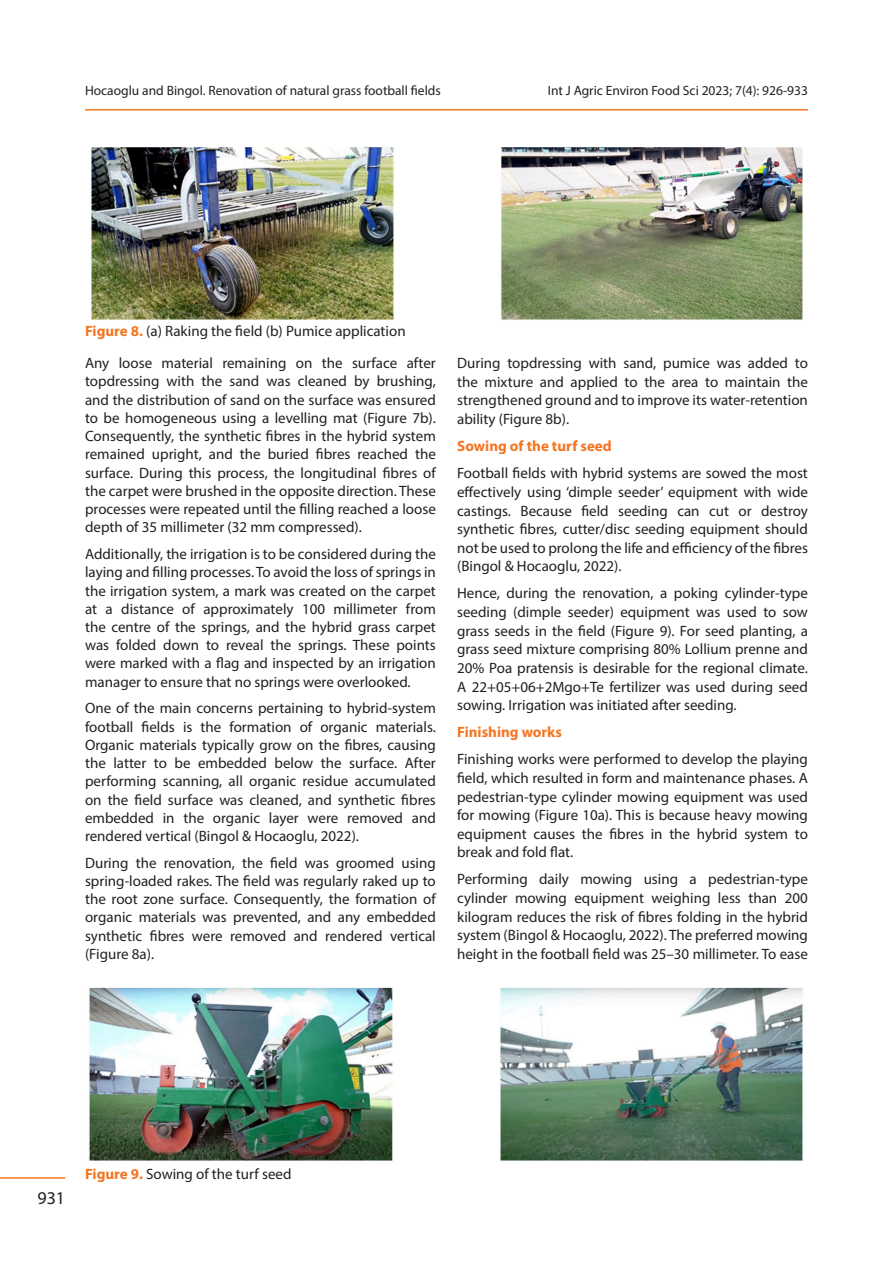
<style>
.page{position:relative;width:893px;height:1263px;background:#fff}
.page>*{position:absolute;margin:0;border:0;box-sizing:border-box;transform-origin:0 0}
.t1{font:18px "Myriad Pro";color:#231f20}
.t2{font:15px/18.3px "Myriad Pro";color:#231f20;text-align:justify}
.Els-body-text{font:700 15px "Myriad Pro";color:#f47521}
.t3{font:13.5px "Myriad Pro";color:#231f20}
.s1{font-weight:700;color:#f47521}
</style>
<div class="page">
<hr style="left:0;top:1177px;width:65px;height:2px;background:#f47521">
<hr style="left:85px;top:109px;width:723px;height:2px;background:#f47521">
<img style="left:91px;top:147px;width:712px;height:173px">
<img style="left:89px;top:987px;width:714px;height:174px">
<p class="t3" style="left:85px;top:82px;width:357px">Hocaoglu and Bingol. Renovation of natural grass football fields</p>
<p class="t3" style="left:548px;top:82px;width:262px">Int J Agric Environ Food Sci 2023; 7(4): 926-933</p>
<p class="t2" style="left:85px;top:321px;width:322px"><span class="s1">Figure 8.</span> (a) Raking the field (b) Pumice application</p>
<p class="t2" style="left:85px;top:354px;width:352px">Any loose material remaining on the surface after topdressing with the sand was cleaned by brushing, and the distribution of sand on the surface was ensured to be homogeneous using a levelling mat (Figure 7b).<br>Consequently, the synthetic fibres in the hybrid system remained upright, and the buried fibres reached the surface. During this process, the longitudinal fibres of the carpet were brushed in the opposite direction. These processes were repeated until the filling reached a loose depth of 35 millimeter (32 mm compressed).</p>
<p class="t2" style="left:85px;top:545px;width:352px">Additionally, the irrigation is to be considered during the laying and filling processes. To avoid the loss of springs in the irrigation system, a mark was created on the carpet at a distance of approximately 100 millimeter from the centre of the springs, and the hybrid grass carpet was folded down to reveal the springs. These points were marked with a flag and inspected by an irrigation manager to ensure that no springs were overlooked.</p>
<p class="t2" style="left:85px;top:699px;width:352px">One of the main concerns pertaining to hybrid-system football fields is the formation of organic materials.<br>Organic materials typically grow on the fibres, causing the latter to be embedded below the surface. After performing scanning, all organic residue accumulated on the field surface was cleaned, and synthetic fibres embedded in the organic layer were removed and rendered vertical (Bingol &amp; Hocaoglu, 2022).</p>
<p class="t2" style="left:85px;top:853px;width:352px">During the renovation, the field was groomed using spring-loaded rakes. The field was regularly raked up to the root zone surface. Consequently, the formation of organic materials was prevented, and any embedded synthetic fibres were removed and rendered vertical (Figure 8a).</p>
<p class="t2" style="left:457px;top:354px;width:352px">During topdressing with sand, pumice was added to the mixture and applied to the area to maintain the strengthened ground and to improve its water-retention ability (Figure 8b).</p>
<p class="Els-body-text" style="left:457px;top:436px;width:156px">Sowing of the turf seed</p>
<p class="t2" style="left:457px;top:464px;width:352px">Football fields with hybrid systems are sowed the most effectively using ‘dimple seeder’ equipment with wide castings. Because field seeding can cut or destroy synthetic fibres, cutter/disc seeding equipment should not be used to prolong the life and efficiency of the fibres (Bingol &amp; Hocaoglu, 2022).</p>
<p class="t2" style="left:457px;top:584px;width:352px">Hence, during the renovation, a poking cylinder-type seeding (dimple seeder) equipment was used to sow grass seeds in the field (Figure 9). For seed planting, a grass seed mixture comprising 80% Lollium prenne and 20% Poa pratensis is desirable for the regional climate.<br>A 22+05+06+2Mgo+Te fertilizer was used during seed sowing. Irrigation was initiated after seeding.</p>
<p class="Els-body-text" style="left:457px;top:722px;width:106px">Finishing works</p>
<p class="t2" style="left:457px;top:750px;width:352px">Finishing works were performed to develop the playing field, which resulted in form and maintenance phases. A pedestrian-type cylinder mowing equipment was used for mowing (Figure 10a). This is because heavy mowing equipment causes the fibres in the hybrid system to break and fold flat.</p>
<p class="t2" style="left:457px;top:870px;width:352px">Performing daily mowing using a pedestrian-type cylinder mowing equipment weighing less than 200 kilogram reduces the risk of fibres folding in the hybrid system (Bingol &amp; Hocaoglu, 2022). The preferred mowing height in the football field was 25–30 millimeter. To ease</p>
<p class="t1" style="left:37px;top:1187px;width:29px">931</p>
<p class="t2" style="left:85px;top:1164px;width:208px"><span class="s1">Figure 9.</span> Sowing of the turf seed</p>
</div>
